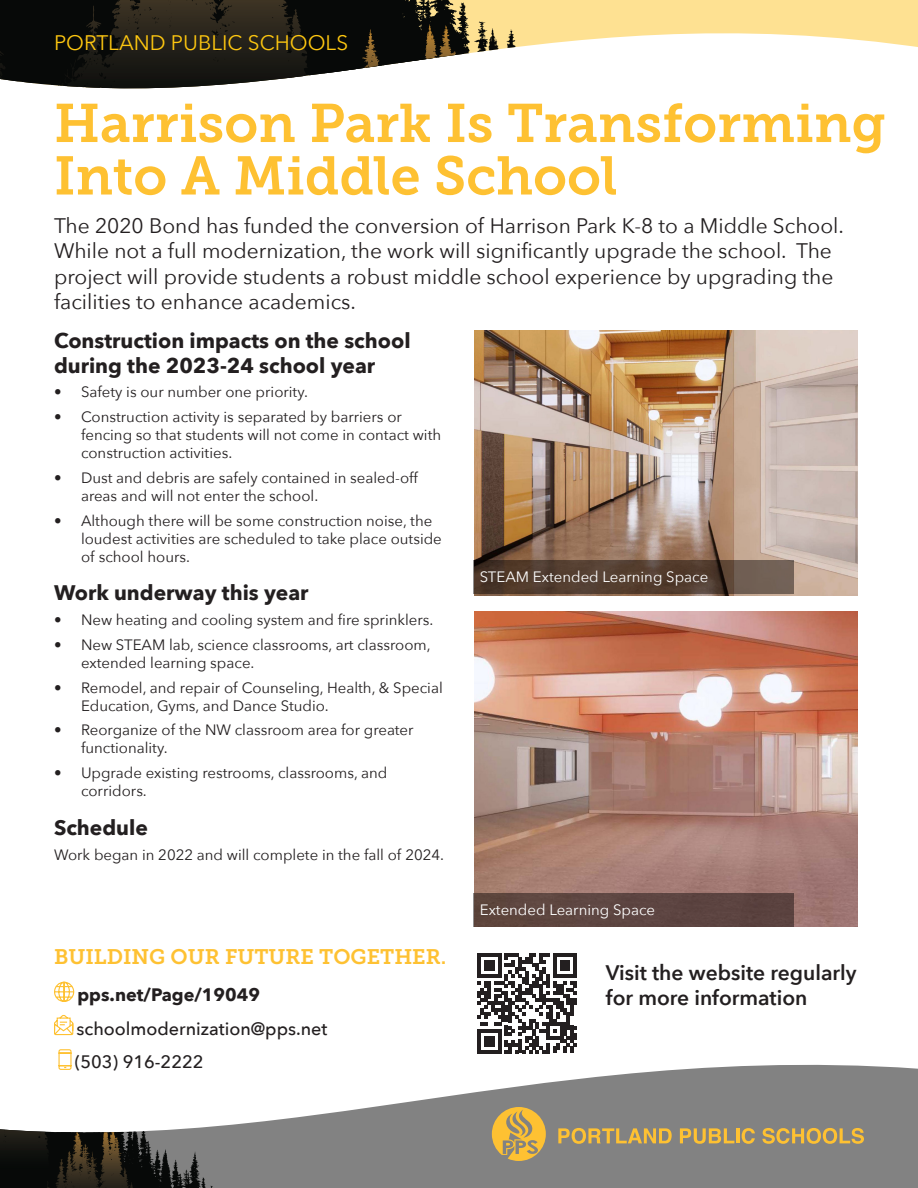
<style>
.page{position:relative;width:918px;height:1188px;background:#fff}
.page>*{position:absolute;margin:0;border:0;box-sizing:border-box;transform-origin:0 0}
.t1{font:54px "Museo Slab 700";color:#fec132}
.bodytext{font:21px/25.2px "Avenir Next";color:#231f20}
.head{font:700 21px/25.2px "Avenir Next";color:#231f20}
.t2{font:600 21px "Avenir Next";color:#231f20}
.subhead{font:21px "Museo Slab 700";color:#fec132}
.t3{font:21px "Avenir Next";color:#fec710}
.t4{font:500 18px "Avenir Next";color:#231f20}
.t5{font:700 18px "Avenir Next";color:#231f20}
.bodytext-2{font:15px/18px "Avenir Next";color:#231f20}
.bodytext-3{font:15px "Avenir Next";color:#fff}
</style>
<div class="page">
<svg style="left:222px;top:1064px;width:696px;height:124px;fill:#828282"></svg>
<svg style="left:0;top:1125px;width:222px;height:63px;background:#464440"></svg>
<img style="left:474px;top:611px;width:384px;height:316px">
<img style="left:474px;top:330px;width:384px;height:265px">
<svg style="left:678px;top:0;width:240px;height:47px;fill:#fee192"></svg>
<svg style="left:80px;top:0;width:32px;height:89px;background:#121310"></svg>
<div style="left:0;top:0;width:80px;height:87px;background:#070908"></div>
<svg style="left:112px;top:0;width:566px;height:89px"></svg>
<svg style="left:492px;top:1107px;width:54px;height:54px;background:#c8a554"></svg>
<svg style="left:558px;top:1128px;width:114px;height:16px;background:#b89d5e"></svg>
<svg style="left:680px;top:1128px;width:54px;height:16px"></svg>
<hr style="left:736px;top:1128px;width:3px;height:15px;background:#fec132">
<svg style="left:742px;top:1128px;width:13px;height:16px"></svg>
<svg style="left:762px;top:1128px;width:102px;height:16px;background:#b89d5e"></svg>
<div style="left:463px;top:940px;width:128px;height:127px;background:#fff"></div>
<svg style="left:477px;top:953px;width:100px;height:100px"></svg>
<svg style="left:54px;top:981px;width:21px;height:21px"></svg>
<svg style="left:54px;top:1015px;width:20px;height:21px"></svg>
<svg style="left:58px;top:1049px;width:14px;height:21px"></svg>
<svg style="left:473px;top:561px;width:321px;height:33px;background:#564235"></svg>
<div style="left:473px;top:893px;width:321px;height:34px;background:#5d4440"></div>
<p class="t3" style="left:54px;top:25px;width:296px">PORTLAND PUBLIC SCHOOLS</p>
<p class="t1" style="left:54px;top:93px;width:833px">Harrison Park Is Transforming</p>
<p class="t1" style="left:54px;top:145px;width:565px">Into A Middle School</p>
<p class="bodytext" style="left:54px;top:212px;width:791px">The 2020 Bond has funded the conversion of Harrison Park K-8 to a Middle School.<br>While not a full modernization, the work will significantly upgrade the school. The project will provide students a robust middle school experience by upgrading the facilities to enhance academics.</p>
<p class="head" style="left:54px;top:327px;width:358px">Construction impacts on the school during the 2023-24 school year</p>
<p class="bodytext-2" style="left:54px;top:383px;width:256px">• Safety is our number one priority.</p>
<p class="bodytext-2" style="left:81px;top:407px;width:362px;text-indent:-27px">• Construction activity is separated by barriers or fencing so that students will not come in contact with construction activities.</p>
<p class="bodytext-2" style="left:81px;top:468px;width:338px;text-indent:-27px">• Dust and debris are safely contained in sealed-off areas and will not enter the school.</p>
<p class="bodytext-2" style="left:81px;top:511px;width:362px;text-indent:-27px">• Although there will be some construction noise, the loudest activities are scheduled to take place outside of school hours.</p>
<p class="head" style="left:54px;top:580px;width:256px">Work underway this year</p>
<p class="bodytext-2" style="left:54px;top:610px;width:381px">• New heating and cooling system and fire sprinklers.</p>
<p class="bodytext-2" style="left:81px;top:635px;width:351px;text-indent:-27px">• New STEAM lab, science classrooms, art classroom, extended learning space.</p>
<p class="bodytext-2" style="left:81px;top:678px;width:363px;text-indent:-27px">• Remodel, and repair of Counseling, Health, &amp; Special<br>Education, Gyms, and Dance Studio.</p>
<p class="bodytext-2" style="left:81px;top:721px;width:334px;text-indent:-27px">• Reorganize of the NW classroom area for greater functionality.</p>
<p class="bodytext-2" style="left:81px;top:763px;width:308px;text-indent:-27px">• Upgrade existing restrooms, classrooms, and corridors.</p>
<p class="head" style="left:54px;top:815px;width:95px">Schedule</p>
<p class="bodytext-2" style="left:54px;top:845px;width:392px">Work began in 2022 and will complete in the fall of 2024.</p>
<p class="bodytext-3" style="left:480px;top:564px;width:230px">STEAM Extended Learning Space</p>
<p class="bodytext-3" style="left:480px;top:897px;width:177px">Extended Learning Space</p>
<p class="subhead" style="left:54px;top:945px;width:394px">BUILDING OUR FUTURE TOGETHER.</p>
<p class="t2" style="left:606px;top:955px;width:252px">Visit the website regularly</p>
<p class="t5" style="left:77px;top:979px;width:184px">pps.net/Page/19049</p>
<p class="t2" style="left:606px;top:980px;width:203px">for more information</p>
<p class="t4" style="left:77px;top:1014px;width:252px">schoolmodernization@pps.net</p>
<p class="t4" style="left:75px;top:1047px;width:130px">(503) 916-2222</p>
</div>
